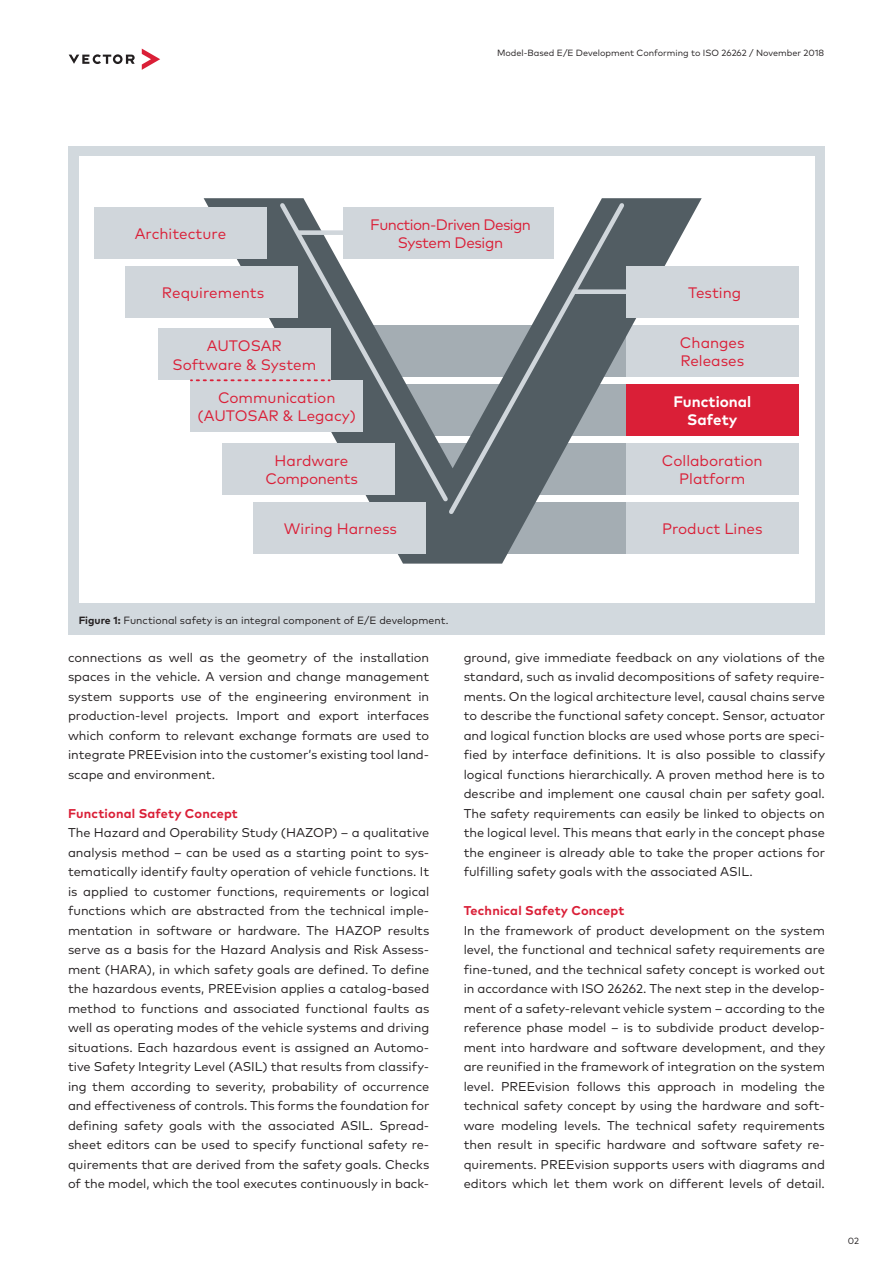
<style>
.page{position:relative;width:893px;height:1263px;background:#fff}
.page>*{position:absolute;margin:0;border:0;box-sizing:border-box;transform-origin:0 0}
.t1{font:15.15px/18.1px "Mark Pro";color:#da1f37;text-align:center}
.t2{font:15.15px/18.1px "Mark Pro";letter-spacing:-.04em;color:#da1f37;text-align:center}
.t3{font:15.15px/18.1px "Mark Pro";letter-spacing:-.02em;color:#da1f37;text-align:center}
.t4{font:700 15.15px/18.1px "Mark Pro";color:#fff;text-align:center}
.t5{font:12.75px/19.5px "Mark Pro";color:#231f20;text-align:justify}
.t6{font:700 12.75px "Mark Pro";letter-spacing:.015em;color:#da1f37}
.t7{font:10.5px "Mark Pro";color:#231f20}
.t8{font:9px "Mark Pro";color:#231f20}
.s1{font-weight:700}
</style>
<div class="page">
<svg style="left:142px;top:49px;width:18px;height:21px"></svg>
<svg style="left:69px;top:54px;width:66px;height:10px"></svg>
<div style="left:68px;top:146px;width:757px;height:488px;background:#d2d9de"></div>
<div style="left:79px;top:156px;width:735px;height:446px;background:#fff"></div>
<div style="left:626px;top:325px;width:172px;height:52px;background:#d0d6db"></div>
<svg style="left:204px;top:198px;width:498px;height:366px"></svg>
<div style="left:95px;top:207px;width:172px;height:51px;background:#d0d6db"></div>
<div style="left:126px;top:266px;width:172px;height:52px;background:#d0d6db"></div>
<div style="left:626px;top:266px;width:172px;height:52px;background:#d0d6db"></div>
<div style="left:626px;top:384px;width:172px;height:52px;background:#da1f37"></div>
<div style="left:158px;top:329px;width:172px;height:51px;background:#d0d6db"></div>
<div style="left:190px;top:380px;width:172px;height:52px;background:#d0d6db"></div>
<div style="left:626px;top:443px;width:172px;height:52px;background:#d0d6db"></div>
<div style="left:223px;top:443px;width:172px;height:52px;background:#d0d6db"></div>
<div style="left:626px;top:502px;width:172px;height:52px;background:#d0d6db"></div>
<div style="left:254px;top:502px;width:172px;height:52px;background:#d0d6db"></div>
<svg style="left:276px;top:199px;width:169px;height:306px"></svg>
<svg style="left:445px;top:199px;width:183px;height:319px"></svg>
<svg style="left:191px;top:379px;width:139px;height:2px"></svg>
<p class="t8" style="left:497px;top:46px;width:329px">Model-Based E/E Development Conforming to ISO 26262 / November 2018</p>
<p class="t1" style="left:135px;top:223px;width:93px">Architecture</p>
<p class="t2" style="left:370px;top:214px;width:162px">Function-Driven Design<br>System Design</p>
<p class="t1" style="left:162px;top:282px;width:104px">Requirements</p>
<p class="t1" style="left:688px;top:282px;width:55px">Testing</p>
<p class="t1" style="left:173px;top:336px;width:145px">AUTOSAR<br>Software &amp; System</p>
<p class="t1" style="left:198px;top:387px;width:160px">Communication (AUTOSAR &amp; Legacy)</p>
<p class="t1" style="left:680px;top:332px;width:66px;text-align:left">Changes<br>Releases</p>
<p class="t4" style="left:673px;top:391px;width:79px">Functional<br>Safety</p>
<p class="t3" style="left:265px;top:450px;width:94px">Hardware<br>Components</p>
<p class="t1" style="left:284px;top:518px;width:115px">Wiring Harness</p>
<p class="t1" style="left:662px;top:518px;width:102px">Product Lines</p>
<p class="t1" style="left:662px;top:450px;width:102px">Collaboration<br>Platform</p>
<p class="t7" style="left:79px;top:612px;width:371px"><span class="s1">Figure 1:</span> Functional safety is an integral component of E/E development.</p>
<p class="t5" style="left:68px;top:646px;width:363px">connections as well as the geometry of the installation spaces in the vehicle. A version and change management system supports use of the engineering environment in production-level projects. Import and export interfaces which conform to relevant exchange formats are used to integrate PREEvision into the customer’s existing tool land&shy;scape and environment.</p>
<p class="t6" style="left:68px;top:803px;width:171px">Functional Safety Concept</p>
<p class="t5" style="left:68px;top:822px;width:363px">The Hazard and Operability Study (HAZOP) – a qualitative analysis method – can be used as a starting point to sys&shy;tematically identify faulty operation of vehicle functions. It is applied to customer functions, requirements or logical functions which are abstracted from the technical imple&shy;mentation in software or hardware. The HAZOP results serve as a basis for the Hazard Analysis and Risk Assess&shy;ment (HARA), in which safety goals are defined. To define the hazardous events, PREEvision applies a catalog-based method to functions and associated functional faults as well as operating modes of the vehicle systems and driving situations. Each hazardous event is assigned an Automo&shy;tive Safety Integrity Level (ASIL) that results from classify&shy;ing them according to severity, probability of occurrence and effectiveness of controls. This forms the foundation for defining safety goals with the associated ASIL. Spread&shy;sheet editors can be used to specify functional safety re&shy;quirements that are derived from the safety goals. Checks of the model, which the tool executes continuously in back-</p>
<p class="t5" style="left:464px;top:646px;width:363px">ground, give immediate feedback on any violations of the standard, such as invalid decompositions of safety require&shy;ments. On the logical architecture level, causal chains serve to describe the functional safety concept. Sensor, actuator and logical function blocks are used whose ports are speci&shy;fied by interface definitions. It is also possible to classify logical functions hierarchically. A proven method here is to describe and implement one causal chain per safety goal.<br>The safety requirements can easily be linked to objects on the logical level. This means that early in the concept phase the engineer is already able to take the proper actions for fulfilling safety goals with the associated ASIL.</p>
<p class="t6" style="left:464px;top:901px;width:162px">Technical Safety Concept</p>
<p class="t5" style="left:464px;top:919px;width:363px">In the framework of product development on the system level, the functional and technical safety requirements are fine-tuned, and the technical safety concept is worked out in accordance with ISO 26262. The next step in the develop&shy;ment of a safety-relevant vehicle system – according to the reference phase model – is to subdivide product develop&shy;ment into hardware and software development, and they are reunified in the framework of integration on the system level. PREEvision follows this approach in modeling the technical safety concept by using the hardware and soft&shy;ware modeling levels. The technical safety requirements then result in specific hardware and software safety re&shy;quirements. PREEvision supports users with diagrams and editors which let them work on different levels of detail.</p>
<p class="t8" style="left:848px;top:1234px;width:13px">02</p>
</div>
